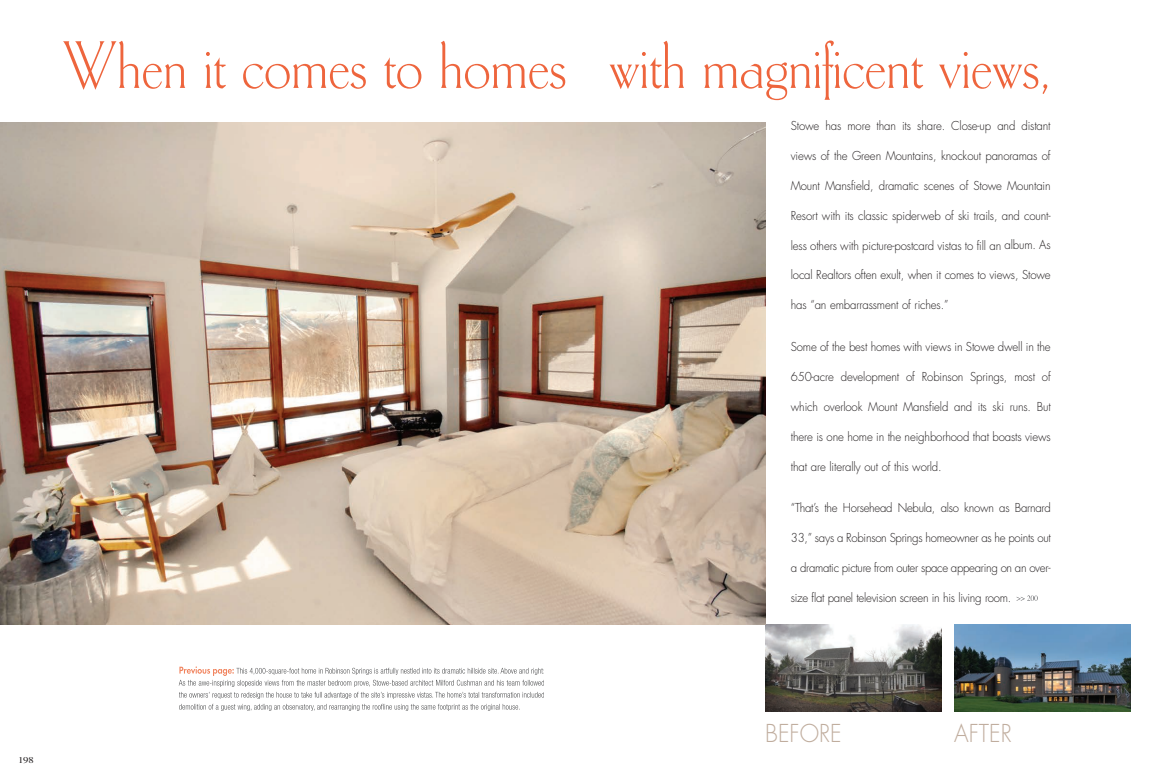
<style>
.page{position:relative;width:1170px;height:783px;background:#fff}
.page>*{position:absolute;margin:0;border:0;box-sizing:border-box;transform-origin:0 0}
.t1{font:70px "Carlton Let Plain";color:#ee653d;scale:.95 1}
.t2{font:300 24px "Futura";color:#c0ad9e;scale:.95 1}
.t3{font:300 12px "Futura";letter-spacing:-.015em;color:#231f20;scale:.95 1}
.t4{font:9px "Times";color:#231f20;scale:1.2 1}
</style>
<div class="page">
<svg style="left:538px;top:692px;width:6px;height:6px"></svg>
<svg style="left:179px;top:666px;width:107px;height:45px"></svg>
<svg style="left:1017px;top:595px;width:21px;height:6px"></svg>
<img style="left:765px;top:625px;width:177px;height:86px">
<img style="left:954px;top:625px;width:177px;height:86px">
<img style="left:0;top:122px;width:765px;height:503px">
<h1 class="t1" style="left:63px;top:23px;width:1042px">When it comes to homes with magnificent views,</h1>
<p class="t3" style="left:791px;top:120px;width:275px">Stowe has more than its share. Close-up and distant</p>
<p class="t3" style="left:791px;top:150px;width:275px">views of the Green Mountains, knockout panoramas of</p>
<p class="t3" style="left:791px;top:180px;width:275px">Mount Mansfield, dramatic scenes of Stowe Mountain</p>
<p class="t3" style="left:791px;top:210px;width:275px">Resort with its classic spiderweb of ski trails, and count-</p>
<p class="t3" style="left:791px;top:240px;width:275px">less others with picture-postcard vistas to fill an album. As</p>
<p class="t3" style="left:791px;top:269px;width:275px">local Realtors often exult, when it comes to views, Stowe</p>
<p class="t3" style="left:791px;top:299px;width:168px">has “an embarrassment of riches.”</p>
<p class="t3" style="left:791px;top:341px;width:275px">Some of the best homes with views in Stowe dwell in the</p>
<p class="t3" style="left:791px;top:371px;width:275px">650-acre development of Robinson Springs, most of</p>
<p class="t3" style="left:791px;top:401px;width:275px">which overlook Mount Mansfield and its ski runs. But</p>
<p class="t3" style="left:791px;top:431px;width:275px">there is one home in the neighborhood that boasts views</p>
<p class="t3" style="left:791px;top:461px;width:160px">that are literally out of this world.</p>
<p class="t3" style="left:791px;top:502px;width:275px">“That’s the Horsehead Nebula, also known as Barnard</p>
<p class="t3" style="left:791px;top:532px;width:275px">33,” says a Robinson Springs homeowner as he points out</p>
<p class="t3" style="left:791px;top:562px;width:275px">a dramatic picture from outer space appearing on an over-</p>
<p class="t3" style="left:791px;top:592px;width:233px">size flat panel television screen in his living room.</p>
<p class="t4" style="left:18px;top:755px;width:15px">198</p>
<h2 class="t2" style="left:765px;top:722px;width:82px">BEFORE</h2>
<h2 class="t2" style="left:954px;top:722px;width:62px">AFTER</h2>
</div>
